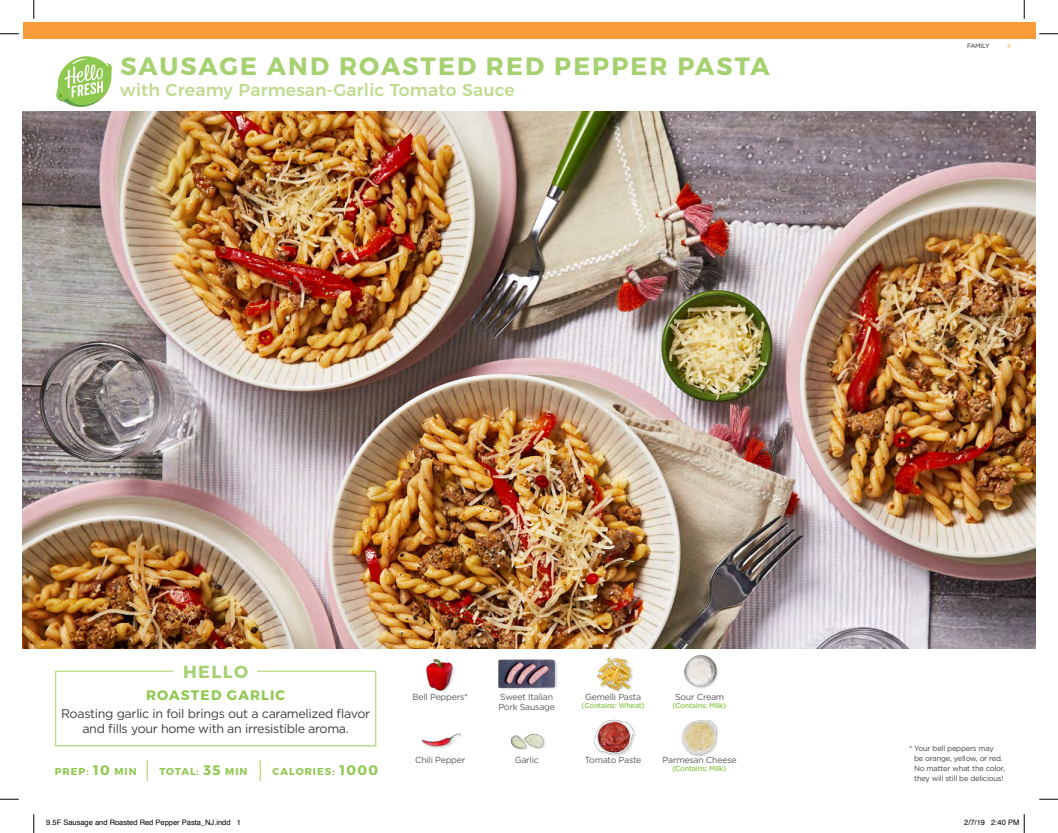
<style>
.page{position:relative;width:1058px;height:833px;background:#fff}
.page>*{position:absolute;margin:0;border:0;box-sizing:border-box;transform-origin:0 0}
.t1{font:700 25px "Montserrat";letter-spacing:.085em;color:#a6d170}
.t2{font:700 17.5px "Montserrat";letter-spacing:.085em;color:#a6d170}
.t3{font:500 17.25px "Montserrat";letter-spacing:.01em;color:#bedb8e}
.t4{font:700 13.75px "Montserrat";letter-spacing:.085em;color:#8fc84e}
.t5{font:12.5px/15px "Gotham";letter-spacing:-.025em;color:#3e3e3f;text-align:center}
.t6{font:700 10px "Montserrat";letter-spacing:.1em;color:#8fc84e}
.t7{font:8.75px "Gotham";letter-spacing:-.025em;color:#57585a}
.t8{font:7.5px/10px "Gotham";letter-spacing:-.025em;color:#3e3e3f}
.t9{font:7.5px "Helvetica";color:#000}
.t10{font:500 7.25px "Gotham";letter-spacing:-.025em;color:#8fc84e}
.t11{font:6.25px "Gotham";letter-spacing:-.025em;color:#231f20}
.t12{font:6.25px "Source Sans Pro";color:#f89b39}
.s1{font-size:13.75px}
</style>
<div class="page">
<svg style="left:54px;top:670px;width:323px;height:77px"></svg>
<hr style="left:146px;top:760px;width:2px;height:20px;background:#bedb8e">
<svg style="left:54px;top:56px;width:59px;height:56px"></svg>
<div style="left:23px;top:23px;width:1012px;height:16px;background:#f89b39"></div>
<img style="left:23px;top:112px;width:1012px;height:536px">
<img style="left:426px;top:658px;width:29px;height:34px">
<img style="left:597px;top:658px;width:36px;height:34px">
<div style="left:499px;top:659px;width:60px;height:32px;background:#231f20;opacity:.2"></div>
<img style="left:498px;top:659px;width:58px;height:31px">
<img style="left:684px;top:655px;width:34px;height:34px">
<img style="left:421px;top:733px;width:41px;height:15px">
<div style="left:594px;top:719px;width:42px;height:38px;background:#231f20;opacity:.2"></div>
<img style="left:593px;top:719px;width:41px;height:36px">
<img style="left:510px;top:733px;width:35px;height:17px">
<div style="left:681px;top:720px;width:38px;height:38px;background:#231f20;opacity:.2"></div>
<img style="left:681px;top:720px;width:38px;height:36px">
<hr style="left:259px;top:760px;width:2px;height:20px;background:#bedb8e">
<svg style="left:0;top:33px;width:19px;height:2px"></svg>
<svg style="left:1039px;top:33px;width:19px;height:2px"></svg>
<svg style="left:0;top:798px;width:19px;height:2px"></svg>
<svg style="left:1039px;top:798px;width:19px;height:2px"></svg>
<svg style="left:33px;top:0;width:2px;height:19px"></svg>
<svg style="left:33px;top:814px;width:2px;height:19px"></svg>
<svg style="left:1023px;top:0;width:2px;height:19px"></svg>
<svg style="left:1023px;top:814px;width:2px;height:19px"></svg>
<h1 class="t1" style="left:120px;top:51px;width:651px">SAUSAGE AND ROASTED RED PEPPER PASTA</h1>
<h3 class="t3" style="left:120px;top:76px;width:396px">with Creamy Parmesan-Garlic Tomato Sauce</h3>
<p class="t11" style="left:967px;top:42px;width:24px">FAMILY</p>
<p class="t12" style="left:1007px;top:42px;width:5px">5</p>
<h2 class="t2" style="left:183px;top:661px;width:67px">HELLO</h2>
<h3 class="t4" style="left:146px;top:686px;width:140px">ROASTED GARLIC</h3>
<h3 class="t5" style="left:61px;top:705px;width:311px">Roasting garlic in foil brings out a caramelized flavor and fills your home with an irresistible aroma.</h3>
<p class="t7" style="left:412px;top:691px;width:57px">Bell Peppers*</p>
<p class="t7" style="left:500px;top:691px;width:54px">Sweet Italian</p>
<p class="t7" style="left:585px;top:691px;width:58px">Gemelli Pasta</p>
<p class="t7" style="left:498px;top:701px;width:58px">Pork Sausage</p>
<p class="t10" style="left:581px;top:701px;width:65px">(Contains: Wheat)</p>
<p class="t7" style="left:675px;top:691px;width:51px">Sour Cream</p>
<p class="t10" style="left:672px;top:701px;width:55px">(Contains: Milk)</p>
<h3 class="t4" style="left:339px;top:761px;width:40px">1000</h3>
<p class="t6" style="left:55px;top:765px;width:83px">PREP: <span class="s1">10</span> MIN</p>
<p class="t6" style="left:159px;top:765px;width:90px">TOTAL: <span class="s1">35</span> MIN</p>
<p class="t6" style="left:272px;top:765px;width:64px">CALORIES:</p>
<p class="t7" style="left:415px;top:754px;width:52px">Chili Pepper</p>
<p class="t7" style="left:514px;top:754px;width:26px">Garlic</p>
<p class="t7" style="left:585px;top:754px;width:58px">Tomato Paste</p>
<p class="t7" style="left:662px;top:754px;width:75px">Parmesan Cheese</p>
<p class="t10" style="left:672px;top:763px;width:55px">(Contains: Milk)</p>
<p class="t8" style="left:914px;top:743px;width:92px;text-indent:-5px">* Your bell peppers may be orange, yellow, or red.<br>No matter what the color, they will still be delicious!</p>
<p class="t9" style="left:46px;top:817px;width:196px">9.5F Sausage and Roasted Red Pepper Pasta_NJ.indd 1</p>
<p class="t9" style="left:964px;top:817px;width:57px">2/7/19 2:40 PM</p>
</div>
